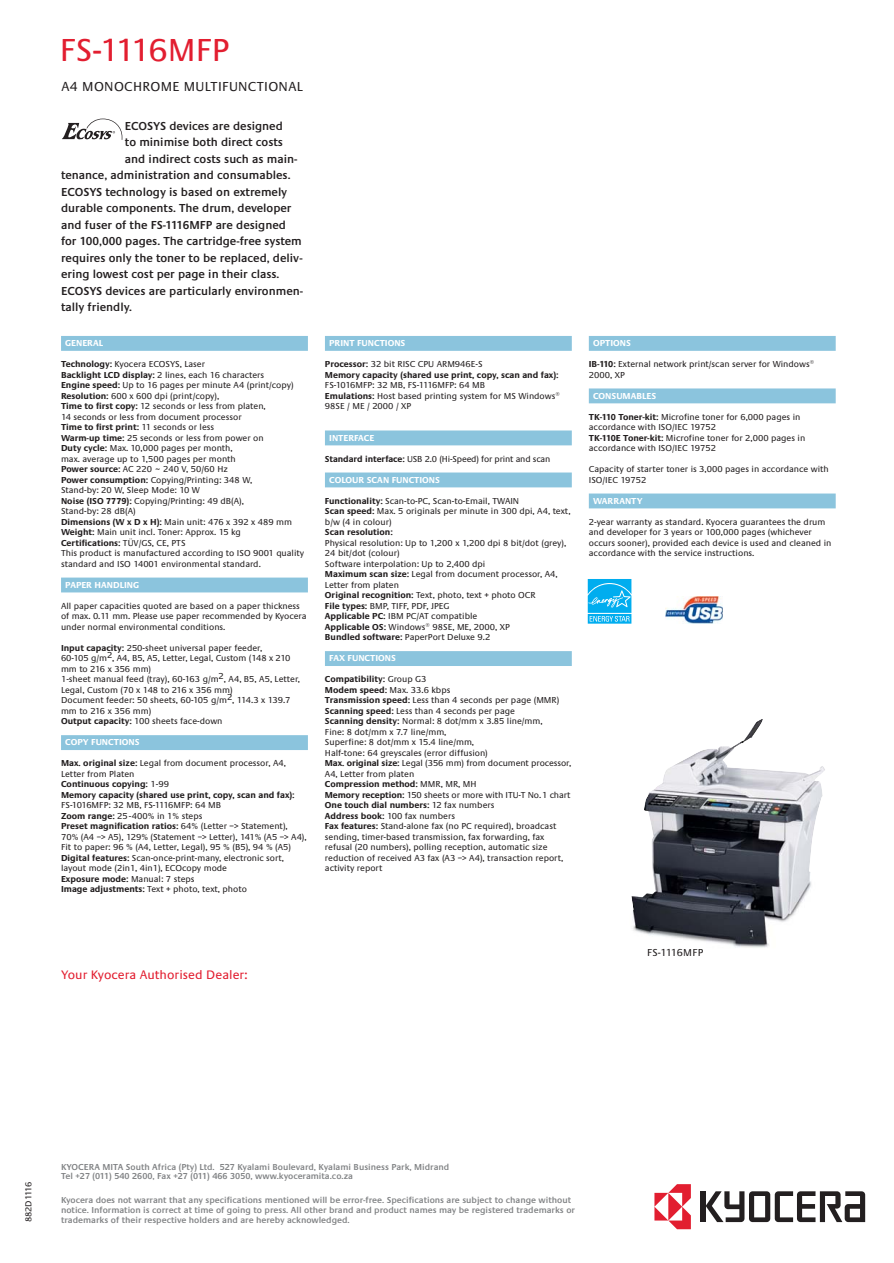
<style>
.page{position:relative;width:894px;height:1263px;background:#fff}
.page>*{position:absolute;margin:0;border:0;box-sizing:border-box;transform-origin:0 0}
.t1{font:33px "Praxis EF";color:#e21e30}
.t2{font:13.5px "Praxis EF";letter-spacing:.025em;color:#231f20}
.t3{font:12.75px "Praxis EF";letter-spacing:.005em;color:#e21e30}
.t4{font:600 12px "Praxis EF";color:#231f20}
.t5{font:10.5px "Praxis EF";letter-spacing:.025em;color:#231f20}
.t6{font:9px/10.5px "Praxis EF";color:#231f20}
.t7{font:600 9px/9.8px "Praxis EF";color:#808284}
.t8{font:700 9px/10.5px "Praxis EF";color:#231f20}
.t9{font:700 9px "Praxis EF";color:#fff}
.s1{font-weight:700}
.s2{font-weight:400}
</style>
<div class="page">
<div style="left:61px;top:336px;width:247px;height:15px;background:#8bc4dd"></div>
<div style="left:61px;top:577px;width:247px;height:15px;background:#8bc4dd"></div>
<div style="left:61px;top:735px;width:247px;height:15px;background:#8bc4dd"></div>
<div style="left:325px;top:336px;width:246px;height:15px;background:#8bc4dd"></div>
<div style="left:325px;top:430px;width:246px;height:15px;background:#8bc4dd"></div>
<div style="left:325px;top:472px;width:246px;height:15px;background:#8bc4dd"></div>
<div style="left:325px;top:651px;width:246px;height:15px;background:#8bc4dd"></div>
<div style="left:588px;top:336px;width:247px;height:15px;background:#8bc4dd"></div>
<div style="left:588px;top:388px;width:247px;height:15px;background:#8bc4dd"></div>
<div style="left:588px;top:493px;width:247px;height:15px;background:#8bc4dd"></div>
<img style="left:631px;top:719px;width:194px;height:229px">
<svg style="left:654px;top:1184px;width:36px;height:45px"></svg>
<div style="left:699px;top:1191px;width:6px;height:30px;background:#231f20"></div>
<svg style="left:705px;top:1191px;width:159px;height:30px"></svg>
<svg style="left:62px;top:119px;width:60px;height:21px"></svg>
<svg style="left:587px;top:579px;width:44px;height:44px"></svg>
<img style="left:665px;top:596px;width:57px;height:27px">
<h1 class="t1" style="left:60px;top:38px;width:171px">FS-1116MFP</h1>
<h2 class="t2" style="left:61px;top:81px;width:243px">A4 MONOCHROME MULTIFUNCTIONAL</h2>
<h3 class="t4" style="left:125px;top:121px;width:159px">ECOSYS devices are designed</h3>
<h3 class="t4" style="left:125px;top:137px;width:159px">to minimise both direct costs</h3>
<h3 class="t4" style="left:125px;top:154px;width:174px">and indirect costs such as main-</h3>
<h3 class="t4" style="left:61px;top:170px;width:231px">tenance, administration and consumables.</h3>
<h3 class="t4" style="left:61px;top:187px;width:227px">ECOSYS technology is based on extremely</h3>
<h3 class="t4" style="left:61px;top:203px;width:232px">durable components. The drum, developer</h3>
<h3 class="t4" style="left:61px;top:220px;width:226px">and fuser of the FS-1116MFP are designed</h3>
<h3 class="t4" style="left:61px;top:236px;width:242px">for 100,000 pages. The cart ridge-free system</h3>
<h3 class="t4" style="left:61px;top:253px;width:243px">requires only the toner to be replaced, deliv-</h3>
<h3 class="t4" style="left:61px;top:269px;width:220px">ering lowest cost per page in their class.</h3>
<h3 class="t4" style="left:61px;top:286px;width:243px">ECOSYS devices are particularly environmen-</h3>
<h3 class="t4" style="left:61px;top:302px;width:72px">tally friendly.</h3>
<p class="t9" style="left:65px;top:340px;width:40px">GENERAL</p>
<p class="t6" style="left:61px;top:360px;width:244px"><span class="s1">Technology:</span> Kyocera ECOSYS, Laser<br><span class="s1">Backlight LCD display:</span> 2 lines, each 16 characters<br><span class="s1">Engine speed:</span> Up to 16 pages per minute A4 (print/copy)<br><span class="s1">Resolution:</span> 600 x 600 dpi (print/copy),<br><span class="s1">Time to first copy:</span> 12 seconds or less from platen,<br>14 seconds or less from document processor<br><span class="s1">Time to first print:</span> 11 seconds or less<br><span class="s1">Warm-up time:</span> 25 seconds or less from power on<br><span class="s1">Duty cycle:</span> Max. 10,000 pages per month,<br>max. average up to 1,500 pages per month<br><span class="s1">Power source:</span> AC 220 ~ 240 V, 50/60 Hz<br><span class="s1">Power consumption:</span> Copying/Printing: 348 W,<br>Stand-by: 20 W, Sleep Mode: 10 W<br><span class="s1">Noise (ISO 7779):</span> Copying/Printing: 49 dB(A),<br>Stand-by: 28 dB(A)<br><span class="s1">Dimensions (W x D x H):</span> Main unit: 476 x 392 x 489 mm <span class="s1">Weight:</span> Main unit incl. Toner: Approx. 15 kg<br><span class="s1">Certifications:</span> TÜV/GS, CE, PTS<br>This product is manufactured according to ISO 9001 quality standard and ISO 14001 environmental standard.</p>
<p class="t9" style="left:65px;top:581px;width:75px">PAPER HANDLING</p>
<p class="t6" style="left:61px;top:601px;width:247px">All paper capacities quoted are based on a paper thickness of max. 0.11 mm. Please use paper recommended by Kyocera under normal environmental conditions.</p>
<p class="t6" style="left:61px;top:643px;width:240px"><span class="s1">Input capacity:</span> 250-sheet universal paper feeder,<br>60-105 g/m2, A4, B5, A5, Letter, Legal, Custom (148 x 210 mm to 216 x 356 mm)<br>1-sheet manual feed (tray), 60-163 g/m2, A4, B5, A5, Letter, Legal, Custom (70 x 148 to 216 x 356 mm)<br>Document feeder: 50 sheets, 60-105 g/m2, 114.3 x 139.7 mm to 216 x 356 mm)<br><span class="s1">Output capacity:</span> 100 sheets face-down</p>
<p class="t9" style="left:65px;top:739px;width:76px">COPY FUNCTIONS</p>
<p class="t8" style="left:61px;top:759px;width:235px">Max. original size: <span class="s2">Legal from document processor, A4, Letter from Platen<br></span>Continuous copying: <span class="s2">1-99<br></span>Memory capacity (shared use print, copy, scan and fax):</p>
<p class="t6" style="left:61px;top:801px;width:247px">FS-1016MFP: 32 MB, FS-1116MFP: 64 MB<br><span class="s1">Zoom range:</span> 25-400% in 1% steps<br><span class="s1">Preset magnification ratios:</span> 64% (Letter –&gt; Statement), 70% (A4 –&gt; A5), 129% (Statement –&gt; Letter), 141% (A5 –&gt; A4), Fit to paper: 96 % (A4, Letter, Legal), 95 % (B5), 94 % (A5)<br><span class="s1">Digital features:</span> Scan-once-print-many, electronic sort, layout mode (2in1, 4in1), ECOcopy mode<br><span class="s1">Exposure mode:</span> Manual: 7 steps<br><span class="s1">Image adjustments:</span> Text + photo, text, photo</p>
<p class="t9" style="left:329px;top:340px;width:78px">PRINT FUNCTIONS</p>
<p class="t8" style="left:325px;top:360px;width:235px">Processor: <span class="s2">32 bit RISC CPU ARM946E-S<br></span>Memory capacity (shared use print, copy, scan and fax):</p>
<p class="t6" style="left:325px;top:381px;width:236px">FS-1016MFP: 32 MB, FS-1116MFP: 64 MB<br><span class="s1">Emulations:</span> Host based printing system for MS Windows®<br>98SE / ME / 2000 / XP</p>
<p class="t9" style="left:329px;top:434px;width:47px">INTERFACE</p>
<p class="t6" style="left:325px;top:454px;width:227px"><span class="s1">Standard interface:</span> USB 2.0 (Hi-Speed) for print and scan</p>
<p class="t9" style="left:329px;top:476px;width:112px">COLOUR SCAN FUNCTIONS</p>
<p class="t6" style="left:325px;top:496px;width:247px"><span class="s1">Functionality:</span> Scan-to-PC, Scan-to-Email, TWAIN<br><span class="s1">Scan speed:</span> Max. 5 originals per minute in 300 dpi, A4, text, b/w (4 in colour)</p>
<p class="t8" style="left:325px;top:528px;width:69px">Scan resolution:</p>
<p class="t6" style="left:325px;top:538px;width:243px">Physical resolution: Up to 1,200 x 1,200 dpi 8 bit/dot (grey), 24 bit/dot (colour)<br>Software interpolation: Up to 2,400 dpi<br><span class="s1">Maximum scan size:</span> Legal from document processor, A4, Letter from platen<br><span class="s1">Original recognition:</span> Text, photo, text + photo OCR<br><span class="s1">File types:</span> BMP, TIFF, PDF, JPEG<br><span class="s1">Applicable PC:</span> IBM PC/AT compatible<br><span class="s1">Applicable OS:</span> Windows® 98SE, ME, 2000, XP<br><span class="s1">Bundled software:</span> PaperPort Deluxe 9.2</p>
<p class="t9" style="left:329px;top:655px;width:68px">FAX FUNCTIONS</p>
<p class="t6" style="left:325px;top:675px;width:248px"><span class="s1">Compatibility:</span> Group G3<br><span class="s1">Modem speed:</span> Max. 33.6 kbps<br><span class="s1">Transmission speed:</span> Less than 4 seconds per page (MMR)<br><span class="s1">Scanning speed:</span> Less than 4 seconds per page<br><span class="s1">Scanning density:</span> Normal: 8 dot/mm x 3.85 line/mm,<br>Fine: 8 dot/mm x 7.7 line/mm,<br>Superfine: 8 dot/mm x 15.4 line/mm,<br>Half-tone: 64 greyscales (error diffusion)<br><span class="s1">Max. original size:</span> Legal (356 mm) from document processor, A4, Letter from platen<br><span class="s1">Compression method:</span> MMR, MR, MH<br><span class="s1">Memory reception:</span> 150 sheets or more with ITU-T No.1 chart <span class="s1">One touch dial numbers:</span> 12 fax numbers<br><span class="s1">Address book:</span> 100 fax numbers<br><span class="s1">Fax features:</span> Stand-alone fax (no PC required), broadcast sending, timer-based transmission, fax forwarding, fax refusal (20 numbers), polling reception, automatic size reduction of received A3 fax (A3 –&gt; A4), transaction report, activity report</p>
<p class="t9" style="left:592px;top:340px;width:39px">OPTIONS</p>
<p class="t6" style="left:588px;top:360px;width:227px"><span class="s1">IB-110:</span> External network print/scan server for Windows®<br>2000, XP</p>
<p class="t9" style="left:592px;top:392px;width:65px">CONSUMABLES</p>
<p class="t6" style="left:588px;top:412px;width:218px"><span class="s1">TK-110 Toner-kit:</span> Microfine toner for 6,000 pages in accordance with ISO/IEC 19752<br><span class="s1">TK-110E Toner-kit:</span> Microfine toner for 2,000 pages in accordance with ISO/IEC 19752</p>
<p class="t6" style="left:588px;top:465px;width:241px">Capacity of starter toner is 3,000 pages in accordance with<br>ISO/IEC 19752</p>
<p class="t9" style="left:592px;top:497px;width:51px">WARRANTY</p>
<p class="t6" style="left:588px;top:517px;width:244px">2-year warranty as standard. Kyocera guarantees the drum and developer for 3 years or 100,000 pages (whichever occurs sooner), provided each device is used and cleaned in accordance with the service instructions.</p>
<h3 class="t3" style="left:61px;top:969px;width:188px">Your Kyocera Authorised Dealer:</h3>
<p class="t5" style="left:646px;top:948px;width:58px">FS-1116MFP</p>
<p class="t6" style="left:24px;top:1222px;width:42px;rotate:-90deg">882D1116</p>
<p class="t7" style="left:61px;top:1162px;width:390px">KYOCERA MITA South Africa (Pty) Ltd. 527 Kyalami Boulevard, Kyalami Business Park, Midrand<br>Tel +27 (011) 540 2600, Fax +27 (011) 466 3050, www.kyoceramita.co.za</p>
<p class="t7" style="left:61px;top:1196px;width:515px">Kyocera does not warrant that any specifications mentioned will be error-free. Specifications are subject to change without notice. Information is correct at time of going to press. All other brand and product names may be registered trademarks or trademarks of their respective holders and are hereby acknowledged.</p>
</div>
